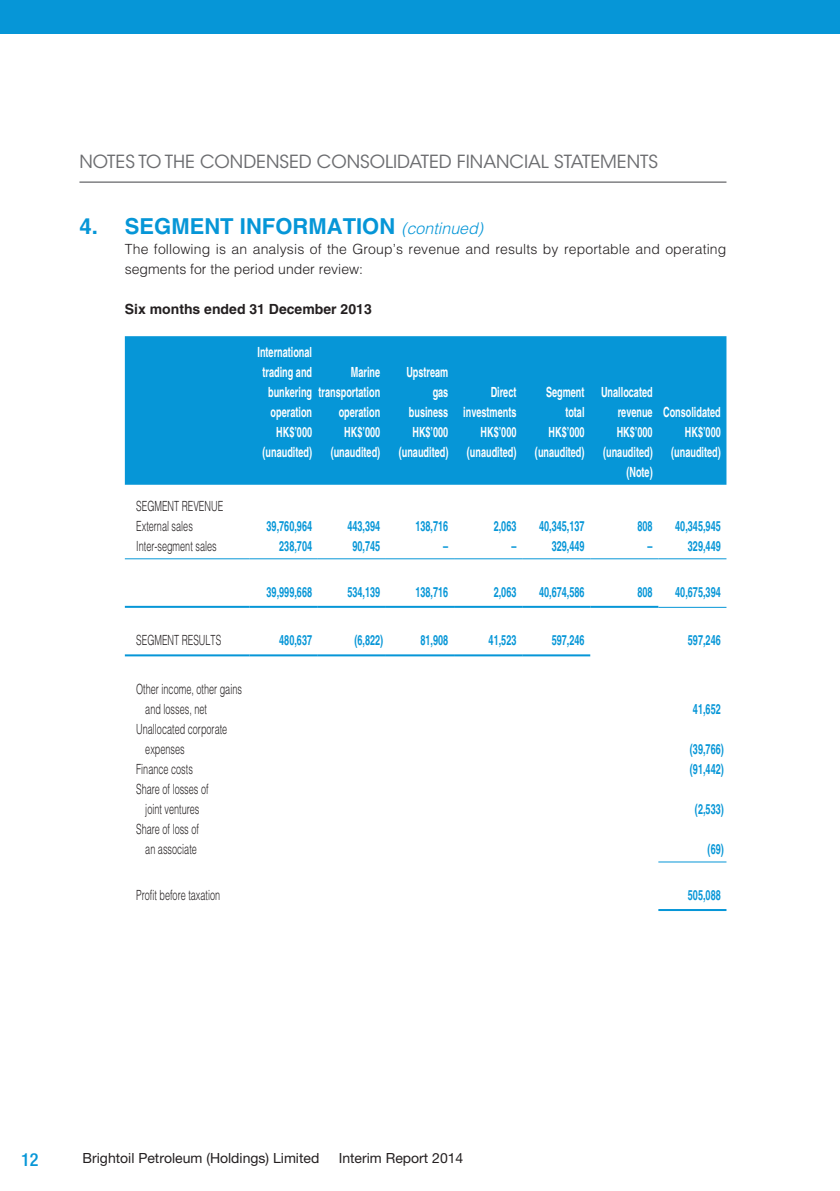
<style>
.page{position:relative;width:840px;height:1191px;background:#fff}
.page>*{position:absolute;margin:0;border:0;box-sizing:border-box;transform-origin:0 0}
._01_H1{font:700 22px "Helvetica LT Std";color:#0696d7}
.t1{font:18px "ITC Avant Garde Std";color:#6c6d70}
.t2{font:500 condensed 18px "Helvetica Neue LT Std";color:#0696d7}
._50_Table_txt{font:700 14px "Helvetica LT Std";color:#fff;scale:.65 1}
._50_Table_txt-2{font:700 14px "Helvetica LT Std";color:#0696d7;scale:.65 1}
._50_Table_txt-3{font:300 14px "Helvetica LT Std";color:#231f20;scale:.65 1}
._00_txt{font:300 14px/20px "Helvetica LT Std";letter-spacing:.01em;color:#231f20}
.t3{font:14px "Helvetica Neue LT Std";color:#231f20}
._00_txt-2{font:700 14px "Helvetica LT Std";color:#231f20}
.s1{font-weight:300;font-style:italic;font-size:16px}
</style>
<div class="page">
<div style="left:0;top:0;width:839px;height:34px;background:#0696d7"></div>
<hr style="left:79px;top:181px;width:647px;height:2px;background:#6c6d70">
<div style="left:125px;top:336px;width:601px;height:149px;background:#0696d7"></div>
<hr style="left:125px;top:558px;width:124px;height:1px;background:#0696d7">
<hr style="left:249px;top:558px;width:68px;height:1px;background:#0696d7">
<hr style="left:317px;top:558px;width:69px;height:1px;background:#0696d7">
<hr style="left:386px;top:558px;width:68px;height:1px;background:#0696d7">
<hr style="left:454px;top:558px;width:68px;height:1px;background:#0696d7">
<hr style="left:522px;top:558px;width:68px;height:1px;background:#0696d7">
<hr style="left:590px;top:558px;width:68px;height:1px;background:#0696d7">
<hr style="left:658px;top:558px;width:68px;height:1px;background:#0696d7">
<hr style="left:125px;top:606px;width:124px;height:2px;background:#0696d7">
<hr style="left:249px;top:606px;width:68px;height:2px;background:#0696d7">
<hr style="left:317px;top:606px;width:69px;height:2px;background:#0696d7">
<hr style="left:386px;top:606px;width:68px;height:2px;background:#0696d7">
<hr style="left:454px;top:606px;width:68px;height:2px;background:#0696d7">
<hr style="left:522px;top:606px;width:68px;height:2px;background:#0696d7">
<hr style="left:590px;top:606px;width:68px;height:2px;background:#0696d7">
<hr style="left:658px;top:607px;width:68px;height:1px;background:#0696d7">
<hr style="left:125px;top:654px;width:124px;height:2px;background:#0696d7">
<hr style="left:249px;top:654px;width:68px;height:2px;background:#0696d7">
<hr style="left:317px;top:654px;width:69px;height:2px;background:#0696d7">
<hr style="left:386px;top:654px;width:68px;height:2px;background:#0696d7">
<hr style="left:454px;top:654px;width:68px;height:2px;background:#0696d7">
<hr style="left:522px;top:654px;width:68px;height:2px;background:#0696d7">
<hr style="left:658px;top:861px;width:68px;height:1px;background:#0696d7">
<hr style="left:658px;top:909px;width:68px;height:2px;background:#0696d7">
<p class="t1" style="left:79px;top:151px;width:580px">NOTES TO THE CONDENSED CONSOLIDATED FINANCIAL STATEMENTS</p>
<p class="_01_H1" style="left:79px;top:213px;width:405px">4. SEGMENT INFORMATION <span class="s1">(continued)</span></p>
<p class="_00_txt" style="left:125px;top:239px;width:602px">The following is an analysis of the Group’s revenue and results by reportable and operating segments for the period under review:</p>
<p class="_00_txt-2" style="left:125px;top:300px;width:248px">Six months ended 31 December 2013</p>
<p class="_50_Table_txt" style="left:257px;top:343px;width:86px">International</p>
<p class="_50_Table_txt" style="left:262px;top:363px;width:78px">trading and</p>
<p class="_50_Table_txt" style="left:268px;top:383px;width:69px">bunkering</p>
<p class="_50_Table_txt" style="left:270px;top:403px;width:65px">operation</p>
<p class="_50_Table_txt" style="left:351px;top:363px;width:47px">Marine</p>
<p class="_50_Table_txt" style="left:318px;top:383px;width:96px">transportation</p>
<p class="_50_Table_txt" style="left:338px;top:403px;width:65px">operation</p>
<p class="_50_Table_txt" style="left:406px;top:363px;width:66px">Upstream</p>
<p class="_50_Table_txt" style="left:432px;top:383px;width:26px">gas</p>
<p class="_50_Table_txt" style="left:408px;top:403px;width:62px">business</p>
<p class="_50_Table_txt" style="left:546px;top:383px;width:61px">Segment</p>
<p class="_50_Table_txt" style="left:565px;top:403px;width:31px">total</p>
<p class="_50_Table_txt" style="left:490px;top:383px;width:41px">Direct</p>
<p class="_50_Table_txt" style="left:463px;top:403px;width:83px">investments</p>
<p class="_50_Table_txt" style="left:600px;top:383px;width:81px">Unallocated</p>
<p class="_50_Table_txt" style="left:617px;top:403px;width:55px">revenue</p>
<p class="_50_Table_txt" style="left:662px;top:403px;width:90px">Consolidated</p>
<p class="_50_Table_txt" style="left:276px;top:423px;width:57px">HK$’000</p>
<p class="_50_Table_txt" style="left:344px;top:423px;width:57px">HK$’000</p>
<p class="_50_Table_txt" style="left:412px;top:423px;width:57px">HK$’000</p>
<p class="_50_Table_txt" style="left:480px;top:423px;width:57px">HK$’000</p>
<p class="_50_Table_txt" style="left:548px;top:423px;width:57px">HK$’000</p>
<p class="_50_Table_txt" style="left:616px;top:423px;width:57px">HK$’000</p>
<p class="_50_Table_txt" style="left:684px;top:423px;width:57px">HK$’000</p>
<p class="_50_Table_txt" style="left:262px;top:443px;width:78px">(unaudited)</p>
<p class="_50_Table_txt" style="left:330px;top:443px;width:78px">(unaudited)</p>
<p class="_50_Table_txt" style="left:398px;top:443px;width:78px">(unaudited)</p>
<p class="_50_Table_txt" style="left:466px;top:443px;width:78px">(unaudited)</p>
<p class="_50_Table_txt" style="left:534px;top:443px;width:78px">(unaudited)</p>
<p class="_50_Table_txt" style="left:602px;top:443px;width:78px">(unaudited)</p>
<p class="_50_Table_txt" style="left:670px;top:443px;width:78px">(unaudited)</p>
<p class="_50_Table_txt" style="left:626px;top:463px;width:42px">(Note)</p>
<p class="_50_Table_txt-3" style="left:136px;top:497px;width:135px">SEGMENT REVENUE</p>
<p class="_50_Table_txt-3" style="left:136px;top:517px;width:89px">External sales</p>
<p class="_50_Table_txt-2" style="left:266px;top:517px;width:72px">39,760,964</p>
<p class="_50_Table_txt-2" style="left:347px;top:517px;width:52px">443,394</p>
<p class="_50_Table_txt-2" style="left:415px;top:517px;width:52px">138,716</p>
<p class="_50_Table_txt-2" style="left:493px;top:517px;width:37px">2,063</p>
<p class="_50_Table_txt-2" style="left:538px;top:517px;width:72px">40,345,137</p>
<p class="_50_Table_txt-2" style="left:637px;top:517px;width:25px">808</p>
<p class="_50_Table_txt-2" style="left:674px;top:517px;width:72px">40,345,945</p>
<p class="_50_Table_txt-3" style="left:136px;top:537px;width:125px">Inter-segment sales</p>
<p class="_50_Table_txt-2" style="left:279px;top:537px;width:52px">238,704</p>
<p class="_50_Table_txt-2" style="left:352px;top:537px;width:44px">90,745</p>
<p class="_50_Table_txt-2" style="left:443px;top:537px;width:9px">–</p>
<p class="_50_Table_txt-2" style="left:511px;top:537px;width:9px">–</p>
<p class="_50_Table_txt-2" style="left:551px;top:537px;width:52px">329,449</p>
<p class="_50_Table_txt-2" style="left:647px;top:537px;width:9px">–</p>
<p class="_50_Table_txt-2" style="left:687px;top:537px;width:52px">329,449</p>
<p class="_50_Table_txt-2" style="left:266px;top:583px;width:72px">39,999,668</p>
<p class="_50_Table_txt-2" style="left:347px;top:583px;width:52px">534,139</p>
<p class="_50_Table_txt-2" style="left:415px;top:583px;width:52px">138,716</p>
<p class="_50_Table_txt-2" style="left:493px;top:583px;width:37px">2,063</p>
<p class="_50_Table_txt-2" style="left:538px;top:583px;width:72px">40,674,586</p>
<p class="_50_Table_txt-2" style="left:637px;top:583px;width:25px">808</p>
<p class="_50_Table_txt-2" style="left:674px;top:583px;width:72px">40,675,394</p>
<p class="_50_Table_txt-3" style="left:136px;top:632px;width:132px">SEGMENT RESULTS</p>
<p class="_50_Table_txt-2" style="left:279px;top:632px;width:52px">480,637</p>
<p class="_50_Table_txt-2" style="left:354px;top:632px;width:46px">(6,822)</p>
<p class="_50_Table_txt-2" style="left:420px;top:632px;width:44px">81,908</p>
<p class="_50_Table_txt-2" style="left:488px;top:632px;width:44px">41,523</p>
<p class="_50_Table_txt-2" style="left:551px;top:632px;width:52px">597,246</p>
<p class="_50_Table_txt-2" style="left:687px;top:632px;width:52px">597,246</p>
<p class="_50_Table_txt-3" style="left:136px;top:680px;width:164px">Other income, other gains</p>
<p class="_50_Table_txt-3" style="left:145px;top:700px;width:96px">and losses, net</p>
<p class="_50_Table_txt-2" style="left:692px;top:700px;width:44px">41,652</p>
<p class="_50_Table_txt-3" style="left:136px;top:720px;width:142px">Unallocated corporate</p>
<p class="_50_Table_txt-3" style="left:145px;top:740px;width:62px">expenses</p>
<p class="_50_Table_txt-2" style="left:689px;top:740px;width:54px">(39,766)</p>
<p class="_50_Table_txt-3" style="left:136px;top:760px;width:89px">Finance costs</p>
<p class="_50_Table_txt-2" style="left:689px;top:760px;width:54px">(91,442)</p>
<p class="_50_Table_txt-3" style="left:136px;top:780px;width:113px">Share of losses of</p>
<p class="_50_Table_txt-3" style="left:145px;top:800px;width:85px">joint ventures</p>
<p class="_50_Table_txt-2" style="left:694px;top:800px;width:46px">(2,533)</p>
<p class="_50_Table_txt-3" style="left:136px;top:820px;width:98px">Share of loss of</p>
<p class="_50_Table_txt-3" style="left:145px;top:840px;width:81px">an associate</p>
<p class="_50_Table_txt-2" style="left:707px;top:840px;width:26px">(69)</p>
<p class="_50_Table_txt-3" style="left:136px;top:886px;width:131px">Profit before taxation</p>
<p class="_50_Table_txt-2" style="left:687px;top:886px;width:52px">505,088</p>
<p class="t2" style="left:21px;top:1149px;width:19px">12</p>
<p class="t3" style="left:82px;top:1149px;width:238px">Brightoil Petroleum (Holdings) Limited</p>
<p class="t3" style="left:338px;top:1149px;width:126px">Interim Report 2014</p>
</div>
